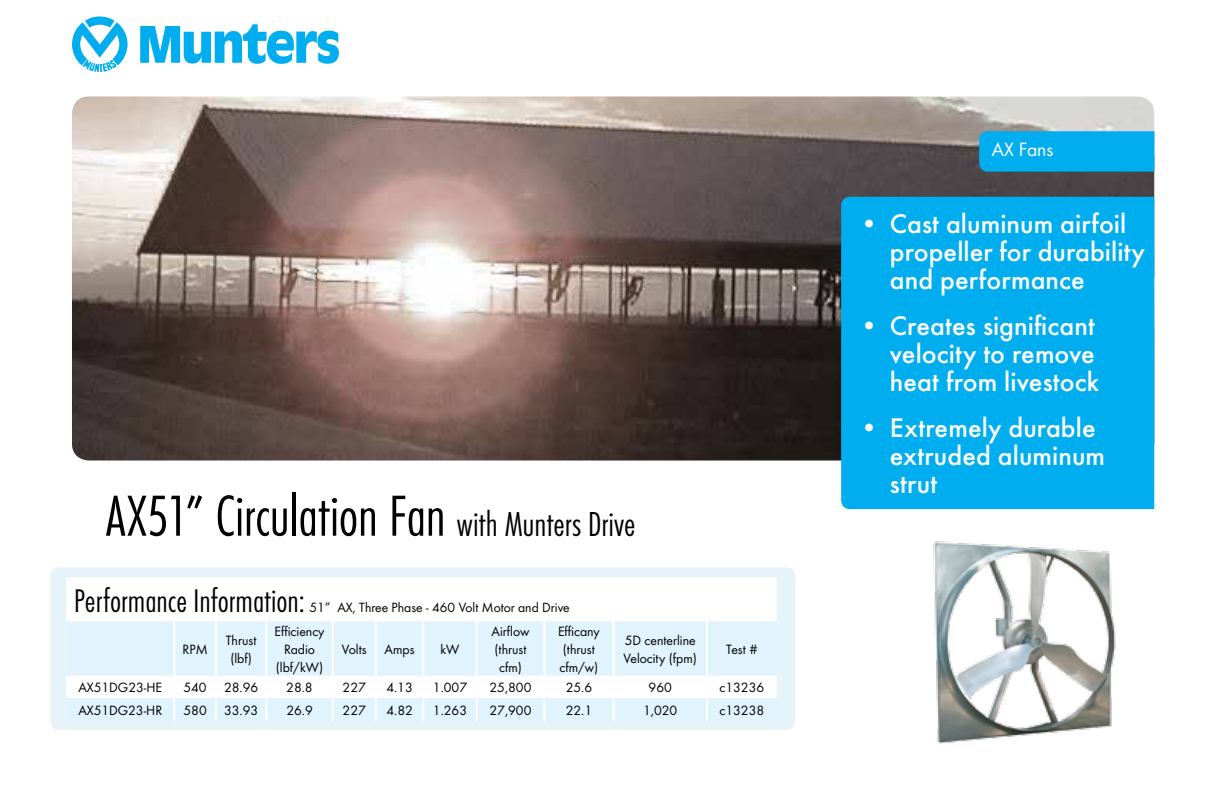
<style>
.page{position:relative;width:1224px;height:792px;background:#fff}
.page>*{position:absolute;margin:0;border:0;box-sizing:border-box;transform-origin:0 0}
.t1{font:300 60px "Futura Con";letter-spacing:-.01em;color:#000}
.t2{font:300 34px "Futura Con";color:#000}
.t3{font:500 28px/28px "Futura";letter-spacing:.005em;color:#fff}
.t4{font:20px "Futura Boo";color:#fff}
.t5{font:14px/18px "Futura Boo";color:#000;text-align:center}
.t6{font:13.8px "Futura Boo";color:#000}
.s1{font-size:36px}
</style>
<div class="page">
<div style="left:50px;top:567px;width:745px;height:163px;background:#e6f3f8;border-radius:9px"></div>
<img style="left:72px;top:96px;width:1082px;height:365px">
<img style="left:933px;top:541px;width:183px;height:203px">
<svg style="left:140px;top:24px;width:199px;height:40px"></svg>
<svg style="left:72px;top:16px;width:56px;height:56px"></svg>
<div style="left:979px;top:131px;width:175px;height:41px;background:#00aeef"></div>
<div style="left:841px;top:197px;width:313px;height:312px;background:#00aeef"></div>
<div style="left:66px;top:577px;width:711px;height:45px;background:#fff"></div>
<div style="left:66px;top:675px;width:711px;height:23px;background:#fff"></div>
<hr style="left:173px;top:622px;width:2px;height:53px;background:#fff">
<hr style="left:215px;top:622px;width:2px;height:53px;background:#fff">
<hr style="left:265px;top:622px;width:2px;height:53px;background:#fff">
<hr style="left:332px;top:622px;width:2px;height:53px;background:#fff">
<hr style="left:173px;top:675px;width:2px;height:23px;background:#fff">
<hr style="left:215px;top:675px;width:2px;height:23px;background:#fff">
<hr style="left:265px;top:675px;width:2px;height:23px;background:#fff">
<hr style="left:332px;top:675px;width:2px;height:23px;background:#fff">
<hr style="left:173px;top:698px;width:2px;height:23px;background:#fff">
<hr style="left:215px;top:698px;width:2px;height:23px;background:#fff">
<hr style="left:265px;top:698px;width:2px;height:23px;background:#fff">
<hr style="left:332px;top:698px;width:2px;height:23px;background:#fff">
<hr style="left:375px;top:622px;width:2px;height:53px;background:#fff">
<hr style="left:422px;top:622px;width:2px;height:53px;background:#fff">
<hr style="left:476px;top:622px;width:2px;height:53px;background:#fff">
<hr style="left:543px;top:622px;width:2px;height:53px;background:#fff">
<hr style="left:612px;top:622px;width:2px;height:53px;background:#fff">
<hr style="left:706px;top:622px;width:2px;height:53px;background:#fff">
<hr style="left:375px;top:675px;width:2px;height:23px;background:#fff">
<hr style="left:422px;top:675px;width:2px;height:23px;background:#fff">
<hr style="left:476px;top:675px;width:2px;height:23px;background:#fff">
<hr style="left:543px;top:675px;width:2px;height:23px;background:#fff">
<hr style="left:612px;top:675px;width:2px;height:23px;background:#fff">
<hr style="left:706px;top:675px;width:2px;height:23px;background:#fff">
<hr style="left:375px;top:698px;width:2px;height:23px;background:#fff">
<hr style="left:422px;top:698px;width:2px;height:23px;background:#fff">
<hr style="left:476px;top:698px;width:2px;height:23px;background:#fff">
<hr style="left:543px;top:698px;width:2px;height:23px;background:#fff">
<hr style="left:612px;top:698px;width:2px;height:23px;background:#fff">
<hr style="left:706px;top:698px;width:2px;height:23px;background:#fff">
<h1 class="t1" style="left:106px;top:481px;width:531px">AX51” Circulation Fan <span class="s1">with Munters Drive</span></h1>
<h2 class="t2" style="left:74px;top:581px;width:232px">Performance Information:</h2>
<p class="t6" style="left:309px;top:599px;width:262px">51” AX, Three Phase - 460 Volt Motor and Drive</p>
<p class="t5" style="left:183px;top:640px;width:26px">RPM</p>
<p class="t5" style="left:226px;top:631px;width:32px">Thrust (lbf)</p>
<p class="t5" style="left:275px;top:622px;width:52px">Efficiency<br>Radio (lbf/kW)</p>
<p class="t5" style="left:342px;top:640px;width:26px">Volts</p>
<p class="t5" style="left:385px;top:640px;width:31px">Amps</p>
<p class="t5" style="left:441px;top:640px;width:20px">kW</p>
<p class="t5" style="left:492px;top:622px;width:39px">Airflow (thrust cfm)</p>
<p class="t5" style="left:558px;top:622px;width:43px;text-align:left">Efficany (thrust cfm/w)</p>
<p class="t5" style="left:623px;top:631px;width:75px;text-align:left">5D centerline<br>Velocity (fpm)</p>
<p class="t5" style="left:726px;top:640px;width:33px">Test #</p>
<p class="t5" style="left:78px;top:678px;width:85px">AX51DG23-HE</p>
<p class="t5" style="left:184px;top:678px;width:76px">540 28.96</p>
<p class="t5" style="left:286px;top:678px;width:28px">28.8</p>
<p class="t5" style="left:343px;top:678px;width:25px">227</p>
<p class="t5" style="left:386px;top:678px;width:28px">4.13</p>
<p class="t5" style="left:433px;top:678px;width:36px">1.007</p>
<p class="t5" style="left:490px;top:678px;width:43px">25,800</p>
<p class="t5" style="left:566px;top:678px;width:28px">25.6</p>
<p class="t5" style="left:649px;top:678px;width:25px">960</p>
<p class="t5" style="left:720px;top:678px;width:46px">c13236</p>
<p class="t5" style="left:78px;top:701px;width:85px">AX51DG23-HR</p>
<p class="t5" style="left:184px;top:701px;width:76px">580 33.93</p>
<p class="t5" style="left:286px;top:701px;width:28px">26.9</p>
<p class="t5" style="left:343px;top:701px;width:25px">227</p>
<p class="t5" style="left:386px;top:701px;width:28px">4.82</p>
<p class="t5" style="left:433px;top:701px;width:36px">1.263</p>
<p class="t5" style="left:490px;top:701px;width:43px">27,900</p>
<p class="t5" style="left:566px;top:701px;width:28px">22.1</p>
<p class="t5" style="left:643px;top:701px;width:36px">1,020</p>
<p class="t5" style="left:720px;top:701px;width:46px">c13238</p>
<h3 class="t4" style="left:992px;top:138px;width:63px">AX Fans</h3>
<h3 class="t3" style="left:890px;top:209px;width:257px;text-indent:-30px">• Cast aluminum airfoil propeller for durability and performance</h3>
<h3 class="t3" style="left:890px;top:311px;width:211px;text-indent:-30px">• Creates significant velocity to remove heat from livestock</h3>
<h3 class="t3" style="left:890px;top:413px;width:217px;text-indent:-30px">• Extremely durable extruded aluminum strut</h3>
</div>
